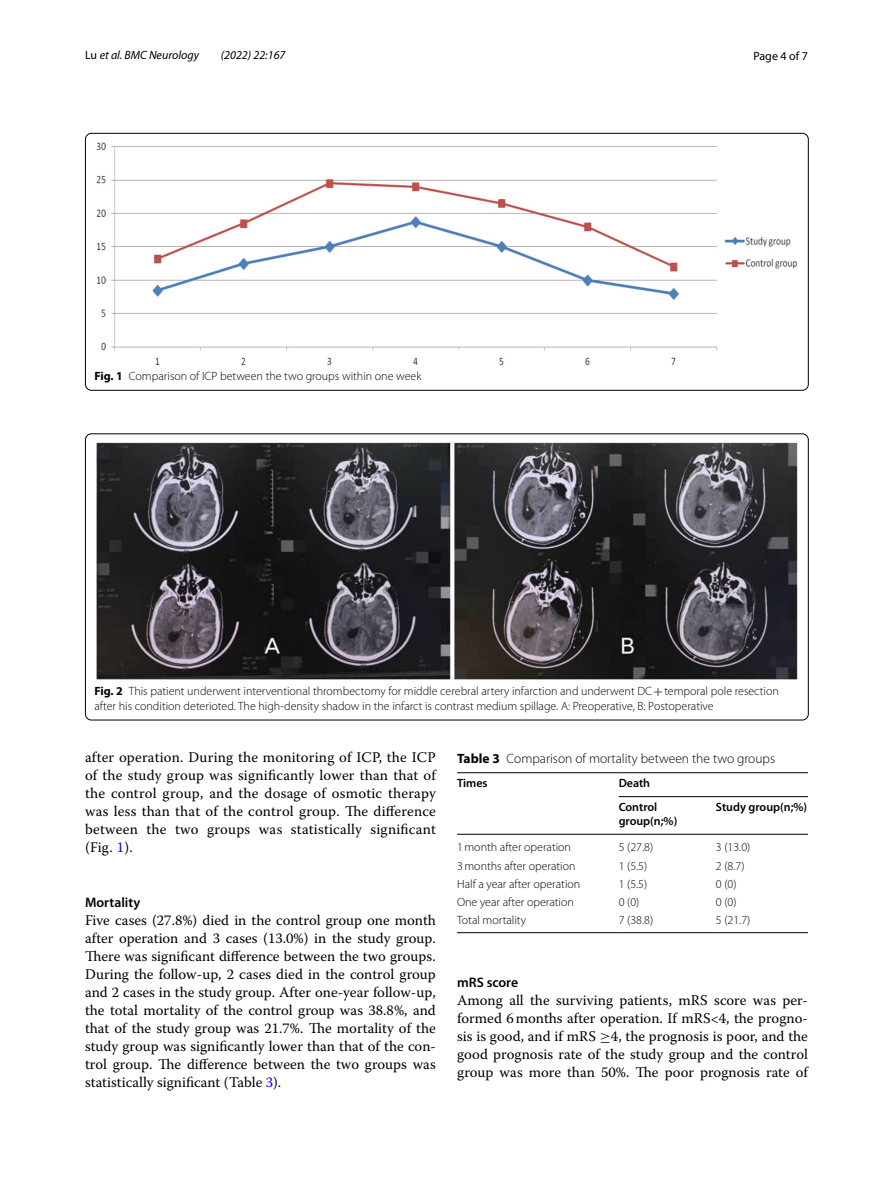
<style>
.page{position:relative;width:893px;height:1187px;background:#fff}
.page>*{position:absolute;margin:0;border:0;box-sizing:border-box;transform-origin:0 0}
.t1{font:14.7px/18px "Warnock Pro";color:#000;text-align:justify}
.t2{font:600 13.8px "Myriad Pro";color:#000}
.t3{font:300 13.5px "Myriad Pro";color:#000}
.t4{font:300 12px/15px "Myriad Pro";color:#000}
.t5{font:600 12px/23.9px "Myriad Pro";color:#000}
.t6{font:italic 12px "Myriad Pro";color:#000}
.t7{font:12px "Myriad Pro";color:#000}
.s1{font-style:normal}
.s2{font-weight:700}
.s3{font-family:"MTSY";font-weight:400}
.s4{color:#00f}
.s5{font-family:"MTSY"}
</style>
<div class="page">
<img style="left:97px;top:142px;width:700px;height:223px">
<div style="left:85px;top:133px;width:723px;height:257px;border:1px solid #000;border-radius:6px"></div>
<img style="left:97px;top:443px;width:700px;height:236px">
<hr style="left:457px;top:772px;width:162px;height:1px;background:#000">
<hr style="left:457px;top:834px;width:162px;height:1px;background:#000">
<hr style="left:619px;top:772px;width:97px;height:1px;background:#000">
<hr style="left:716px;top:772px;width:92px;height:1px;background:#000">
<hr style="left:619px;top:834px;width:97px;height:1px;background:#000">
<hr style="left:716px;top:834px;width:92px;height:1px;background:#000">
<hr style="left:457px;top:932px;width:162px;height:1px;background:#000">
<hr style="left:619px;top:932px;width:97px;height:1px;background:#000">
<hr style="left:716px;top:932px;width:92px;height:1px;background:#000">
<hr style="left:619px;top:796px;width:189px;height:1px;background:#000">
<p class="t6" style="left:85px;top:48px;width:115px"><span class="s1">Lu</span> et al. BMC Neurology</p>
<p class="t6" style="left:221px;top:48px;width:66px">(2022) 22:167</p>
<p class="t7" style="left:753px;top:48px;width:56px">Page 4 of 7</p>
<p class="t4" style="left:94px;top:369px;width:329px"><span class="s2">Fig. 1</span> Comparison of ICP between the two groups within one week</p>
<p class="t4" style="left:94px;top:683px;width:686px"><span class="s2">Fig. 2</span> This patient underwent interventional thrombectomy for middle cerebral artery infarction and underwent DC<span class="s3">+</span>temporal pole resection after his condition deterioted. The high-density shadow in the infarct is contrast medium spillage. A: Preoperative, B: Postoperative</p>
<p class="t1" style="left:85px;top:748px;width:352px">after operation. During the monitoring of ICP, the ICP of the study group was significantly lower than that of the control group, and the dosage of osmotic therapy was less than that of the control group. The difference between the two groups was statistically significant (Fig. <span class="s4">1</span>).</p>
<p class="t2" style="left:85px;top:893px;width:57px">Mortality</p>
<p class="t1" style="left:85px;top:911px;width:352px">Five cases (27.8%) died in the control group one month after operation and 3 cases (13.0%) in the study group.<br>There was significant difference between the two groups.<br>During the follow-up, 2 cases died in the control group and 2 cases in the study group. After one-year follow-up, the total mortality of the control group was 38.8%, and that of the study group was 21.7%. The mortality of the study group was significantly lower than that of the con&shy;trol group. The difference between the two groups was statistically significant (Table <span class="s4">3</span>).</p>
<p class="t3" style="left:457px;top:750px;width:319px"><span class="s2">Table 3</span> Comparison of mortality between the two groups</p>
<p class="t5" style="left:457px;top:770px;width:32px">Times</p>
<p class="t5" style="left:619px;top:770px;width:40px">Death<br>Control</p>
<p class="t5" style="left:619px;top:808px;width:60px">group(n;%)</p>
<p class="t5" style="left:716px;top:794px;width:93px">Study group(n;%)</p>
<p class="t4" style="left:457px;top:840px;width:115px">1month after operation</p>
<p class="t4" style="left:619px;top:840px;width:36px">5 (27.8)</p>
<p class="t4" style="left:716px;top:840px;width:36px">3 (13.0)</p>
<p class="t4" style="left:457px;top:858px;width:120px">3months after operation</p>
<p class="t4" style="left:619px;top:858px;width:30px">1 (5.5)</p>
<p class="t4" style="left:716px;top:858px;width:30px">2 (8.7)</p>
<p class="t4" style="left:457px;top:876px;width:125px">Half a year after operation</p>
<p class="t4" style="left:619px;top:876px;width:30px">1 (5.5)</p>
<p class="t4" style="left:716px;top:876px;width:22px">0 (0)</p>
<p class="t4" style="left:457px;top:894px;width:118px">One year after operation</p>
<p class="t4" style="left:619px;top:894px;width:22px">0 (0)</p>
<p class="t4" style="left:716px;top:894px;width:22px">0 (0)</p>
<p class="t4" style="left:457px;top:912px;width:70px">Total mortality</p>
<p class="t4" style="left:619px;top:912px;width:36px">7 (38.8)</p>
<p class="t4" style="left:716px;top:912px;width:36px">5 (21.7)</p>
<p class="t2" style="left:457px;top:973px;width:63px">mRS score</p>
<p class="t1" style="left:457px;top:990px;width:352px">Among all the surviving patients, mRS score was per&shy;formed 6months after operation. If mRS&lt;4, the progno&shy;sis is good, and if mRS <span class="s5">≥</span>4, the prognosis is poor, and the good prognosis rate of the study group and the control group was more than 50%. The poor prognosis rate of</p>
</div>
